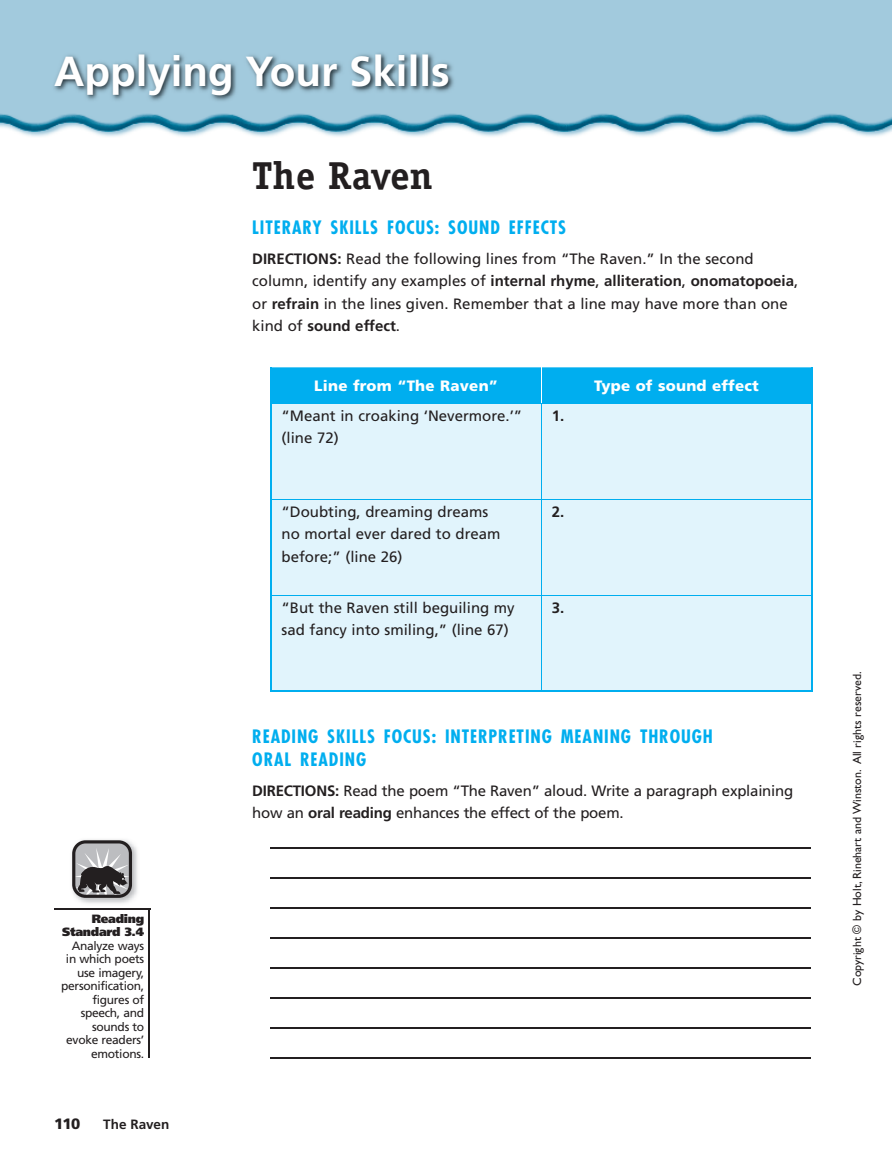
<style>
.page{position:relative;width:892px;height:1175px;background:#fff}
.page>*{position:absolute;margin:0;border:0;box-sizing:border-box;transform-origin:0 0}
.t1{font:700 42px "Frutiger LT Std";color:#fff}
.t2{font:700 39px "Officina Serif Std";color:#231f20}
.t3{font:700 condensed 18px/22.5px "Futura Std";letter-spacing:.05em;color:#00aeef}
.t4{font:15px/22.5px "Frutiger LT Std";color:#231f20}
.t5{font:900 15px "Frutiger LT Std";letter-spacing:.015em;color:#fff}
.t6{font:700 15px "Frutiger LT Std";color:#231f20}
.t7{font:900 15px "Frutiger LT Std";color:#231f20}
.t8{font:700 13.5px "Frutiger LT Std";letter-spacing:.01em;color:#231f20}
.t9{font:12px/13.5px "Frutiger LT Std";letter-spacing:-.025em;color:#231f20;text-align:right}
.t10{font:12px "Gill Sans Std";color:#231f20}
.t11{font:900 12px/13.5px "Frutiger LT Std";letter-spacing:-.025em;color:#231f20;text-align:right}
.s1{font-weight:700}
</style>
<div class="page">
<img style="left:0;top:0;width:891px;height:137px">
<hr style="left:54px;top:908px;width:96px;height:1px;background:#231f20">
<hr style="left:149px;top:908px;width:1px;height:150px;background:#231f20">
<img style="left:72px;top:839px;width:66px;height:65px">
<div style="left:74px;top:842px;width:56px;height:54px;background:#bcbdc0;border-radius:12px"></div>
<div style="left:72px;top:840px;width:60px;height:57px;border:3px solid #231f20;border-radius:12px"></div>
<svg style="left:74px;top:847px;width:56px;height:49px"></svg>
<img style="left:52px;top:51px;width:404px;height:52px">
<div style="left:272px;top:367px;width:538px;height:36px;background:#00aeef"></div>
<div style="left:272px;top:404px;width:538px;height:286px;background:#e1f4fc"></div>
<hr style="left:270px;top:367px;width:2px;height:36px;background:#00aeef">
<hr style="left:810px;top:367px;width:1px;height:36px;background:#00aeef">
<hr style="left:540px;top:367px;width:1px;height:36px;background:#fff">
<hr style="left:272px;top:403px;width:538px;height:1px;background:#00aeef">
<hr style="left:540px;top:404px;width:1px;height:95px;background:#00aeef">
<hr style="left:272px;top:499px;width:538px;height:1px;background:#00aeef">
<hr style="left:540px;top:500px;width:1px;height:95px;background:#00aeef">
<hr style="left:272px;top:595px;width:538px;height:1px;background:#00aeef">
<hr style="left:540px;top:596px;width:1px;height:94px;background:#00aeef">
<hr style="left:270px;top:403px;width:2px;height:96px;background:#00aeef">
<hr style="left:810px;top:403px;width:1px;height:96px;background:#00aeef">
<hr style="left:270px;top:499px;width:2px;height:96px;background:#00aeef">
<hr style="left:810px;top:499px;width:1px;height:96px;background:#00aeef">
<hr style="left:270px;top:595px;width:2px;height:95px;background:#00aeef">
<hr style="left:810px;top:595px;width:1px;height:95px;background:#00aeef">
<hr style="left:270px;top:690px;width:541px;height:2px;background:#00aeef">
<hr style="left:270px;top:847px;width:540px;height:1px;background:#231f20">
<hr style="left:270px;top:877px;width:540px;height:1px;background:#231f20">
<hr style="left:270px;top:907px;width:540px;height:1px;background:#231f20">
<hr style="left:270px;top:937px;width:540px;height:1px;background:#231f20">
<hr style="left:270px;top:967px;width:540px;height:1px;background:#231f20">
<hr style="left:270px;top:997px;width:540px;height:1px;background:#231f20">
<hr style="left:270px;top:1027px;width:540px;height:1px;background:#231f20">
<hr style="left:270px;top:1057px;width:540px;height:1px;background:#231f20">
<h1 class="t1" style="left:54px;top:55px;width:397px">Applying Your Skills</h1>
<h2 class="t2" style="left:252px;top:161px;width:182px">The Raven</h2>
<p class="t3" style="left:252px;top:217px;width:315px">LITERARY SKILLS FOCUS: SOUND EFFECTS</p>
<p class="t4" style="left:252px;top:248px;width:547px"><span class="s1">DIRECTIONS:</span> Read the following lines from “The Raven.” In the second column, identify any examples of <span class="s1">internal rhyme</span>, <span class="s1">alliteration</span>, <span class="s1">onomatopoeia</span>, or <span class="s1">refrain</span> in the lines given. Remember that a line may have more than one kind of <span class="s1">sound effect</span>.</p>
<p class="t5" style="left:314px;top:380px;width:185px">Line from “The Raven”</p>
<p class="t5" style="left:594px;top:380px;width:166px">Type of sound effect</p>
<p class="t4" style="left:281px;top:405px;width:242px">“Meant in croaking ‘Nevermore.’” (line 72)</p>
<p class="t6" style="left:551px;top:409px;width:14px">1.</p>
<p class="t4" style="left:281px;top:501px;width:220px">“Doubting, dreaming dreams no mortal ever dared to dream before;” (line 26)</p>
<p class="t6" style="left:551px;top:505px;width:14px">2.</p>
<p class="t4" style="left:281px;top:597px;width:234px">“But the Raven still beguiling my sad fancy into smiling,” (line 67)</p>
<p class="t6" style="left:551px;top:601px;width:14px">3.</p>
<p class="t11" style="left:62px;top:913px;width:83px">Reading<br>Standard 3.4</p>
<p class="t9" style="left:61px;top:940px;width:84px">Analyze ways in which poets use imagery, personification, figures of speech, and sounds to evoke readers’ emotions.</p>
<p class="t7" style="left:54px;top:1118px;width:28px">110</p>
<p class="t8" style="left:103px;top:1119px;width:68px">The Raven</p>
<p class="t3" style="left:252px;top:726px;width:462px">READING SKILLS FOCUS: INTERPRETING MEANING THROUGH<br>ORAL READING</p>
<p class="t4" style="left:252px;top:780px;width:542px"><span class="s1">DIRECTIONS:</span> Read the poem “The Raven” aloud. Write a paragraph explaining how an <span class="s1">oral reading</span> enhances the effect of the poem.</p>
<p class="t10" style="left:852px;top:985px;width:316px;rotate:-90deg">Copyright © by Holt, Rinehart and Winston. All rights reserved.</p>
</div>
